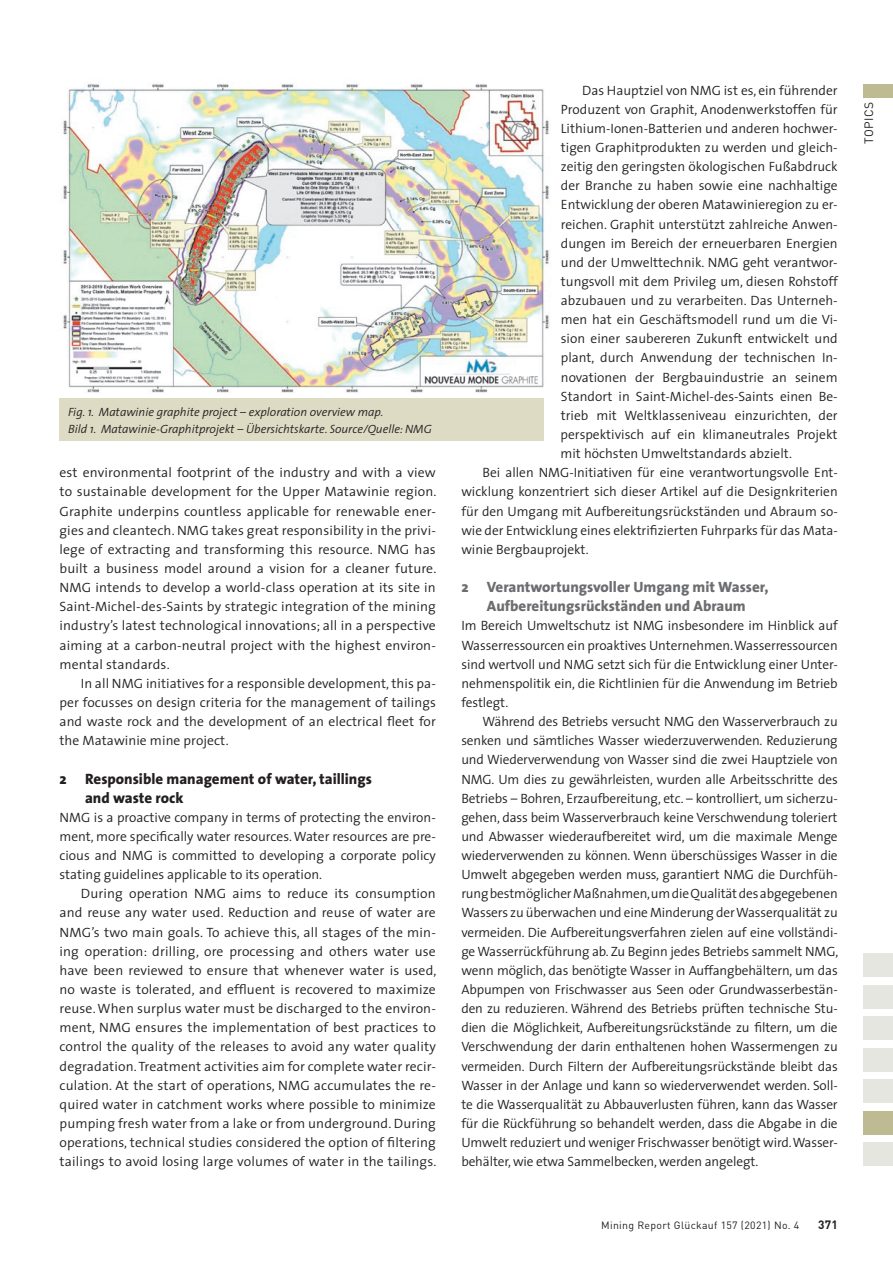
<style>
.page{position:relative;width:893px;height:1263px;background:#fff}
.page>*{position:absolute;margin:0;border:0;box-sizing:border-box;transform-origin:0 0}
.t1{font:800 15px/19.2px "The Sans";color:#6c6d70;text-align:center}
.t2{font:800 15px/19.2px "The Sans";color:#231f20}
.t3{font:300 13.5px/19.2px "The Sans";letter-spacing:-.01em;color:#231f20;text-align:justify}
.t4{font:italic 300 12px/16.5px "The Sans";color:#231f20}
.t5{font:12px "DIN";letter-spacing:.03em;color:#231f20}
.t6{font:700 12px "DIN";color:#231f20}
.t7{font:10.5px "DIN";letter-spacing:.03em;color:#231f20}
</style>
<div class="page">
<div style="left:863px;top:84px;width:30px;height:13px;background:#bebb92"></div>
<div style="left:863px;top:953px;width:30px;height:24px;background:#e6e6e1"></div>
<div style="left:863px;top:1016px;width:30px;height:24px;background:#e6e6e1"></div>
<div style="left:863px;top:985px;width:30px;height:24px;background:#e6e6e1"></div>
<div style="left:863px;top:1048px;width:30px;height:24px;background:#e6e6e1"></div>
<div style="left:863px;top:1079px;width:30px;height:24px;background:#e6e6e1"></div>
<div style="left:863px;top:1111px;width:30px;height:24px;background:#bebb92"></div>
<div style="left:863px;top:1142px;width:30px;height:24px;background:#e6e6e1"></div>
<img style="left:59px;top:84px;width:491px;height:318px">
<div style="left:60px;top:399px;width:483px;height:42px;background:#dddbc3"></div>
<p class="t4" style="left:68px;top:403px;width:365px">Fig. 1. Matawinie graphite project – exploration overview map.<br>Bild 1. Matawinie-Graphitprojekt – Übersichtskarte. Source/Quelle: NMG</p>
<p class="t3" style="left:60px;top:463px;width:378px">est environmental footprint of the industry and with a view to sustainable development for the Upper Matawinie region.<br>Graphite underpins countless applicable for renewable ener&shy;gies and cleantech. NMG takes great responsibility in the privi&shy;lege of extracting and transforming this resource. NMG has built a business model around a vision for a cleaner future.<br>NMG intends to develop a world-class operation at its site in Saint-Michel-des-Saints by strategic integration of the mining industry’s latest technological innovations; all in a perspective aiming at a carbon-neutral project with the highest environ&shy;mental standards.</p>
<p class="t3" style="left:60px;top:673px;width:378px;text-indent:21px">In all NMG initiatives for a responsible development, this pa&shy;per focusses on design criteria for the management of tailings and waste rock and the development of an electrical fleet for the Matawinie mine project.</p>
<p class="t2" style="left:85px;top:768px;width:288px;text-indent:-26px">2 Responsible management of water, taillings and waste rock</p>
<p class="t3" style="left:60px;top:807px;width:378px">NMG is a proactive company in terms of protecting the environ&shy;ment, more specifically water resources. Water resources are pre&shy;cious and NMG is committed to developing a corporate policy stating guidelines applicable to its operation.</p>
<p class="t3" style="left:60px;top:884px;width:378px;text-indent:21px">During operation NMG aims to reduce its consumption and reuse any water used. Reduction and reuse of water are NMG’s two main goals. To achieve this, all stages of the min&shy;ing operation: drilling, ore processing and others water use have been reviewed to ensure that whenever water is used, no waste is tolerated, and effluent is recovered to maximize reuse. When surplus water must be discharged to the environ&shy;ment, NMG ensures the implementation of best practices to control the quality of the releases to avoid any water quality degradation. Treatment activities aim for complete water recir&shy;culation. At the start of operations, NMG accumulates the re&shy;quired water in catchment works where possible to minimize pumping fresh water from a lake or from underground. During operations, technical studies considered the option of filtering tailings to avoid losing large volumes of water in the tailings.</p>
<p class="t3" style="left:582px;top:80px;width:257px">Das Hauptziel von NMG ist es, ein führender</p>
<p class="t3" style="left:561px;top:99px;width:278px">Produzent von Graphit, Anodenwerkstoffen für</p>
<p class="t3" style="left:561px;top:118px;width:278px">Lithium-Ionen-Batterien und anderen hochwer-</p>
<p class="t3" style="left:561px;top:137px;width:278px">tigen Graphitprodukten zu werden und gleich-</p>
<p class="t3" style="left:561px;top:157px;width:278px">zeitig den geringsten ökologischen Fußabdruck</p>
<p class="t3" style="left:561px;top:176px;width:278px">der Branche zu haben sowie eine nachhaltige</p>
<p class="t3" style="left:561px;top:195px;width:278px">Entwicklung der oberen Matawinieregion zu er-</p>
<p class="t3" style="left:561px;top:214px;width:278px">reichen. Graphit unterstützt zahlreiche Anwen-</p>
<p class="t3" style="left:561px;top:233px;width:278px">dungen im Bereich der erneuerbaren Energien</p>
<p class="t3" style="left:561px;top:252px;width:278px">und der Umwelttechnik. NMG geht verantwor-</p>
<p class="t3" style="left:561px;top:271px;width:278px">tungsvoll mit dem Privileg um, diesen Rohstoff</p>
<p class="t3" style="left:561px;top:290px;width:278px">abzubauen und zu verarbeiten. Das Unterneh-</p>
<p class="t3" style="left:561px;top:310px;width:278px">men hat ein Geschäftsmodell rund um die Vi-</p>
<p class="t3" style="left:561px;top:329px;width:278px">sion einer saubereren Zukunft entwickelt und</p>
<p class="t3" style="left:561px;top:348px;width:278px">plant, durch Anwendung der technischen In-</p>
<p class="t3" style="left:561px;top:367px;width:278px">novationen der Bergbauindustrie an seinem</p>
<p class="t3" style="left:561px;top:386px;width:278px">Standort in Saint-Michel-des-Saints einen Be-</p>
<p class="t3" style="left:561px;top:405px;width:278px">trieb mit Weltklasseniveau einzurichten, der</p>
<p class="t3" style="left:560px;top:424px;width:278px">perspektivisch auf ein klimaneutrales Projekt</p>
<p class="t3" style="left:560px;top:443px;width:233px">mit höchsten Umweltstandards abzielt.</p>
<p class="t3" style="left:483px;top:463px;width:357px">Bei allen NMG-Initiativen für eine verantwortungsvolle Ent-</p>
<p class="t3" style="left:461px;top:482px;width:378px">wicklung konzentriert sich dieser Artikel auf die Designkriterien</p>
<p class="t3" style="left:461px;top:501px;width:378px">für den Umgang mit Aufbereitungsrückständen und Abraum so-</p>
<p class="t3" style="left:461px;top:520px;width:378px">wie der Entwicklung eines elektrifizierten Fuhrparks für das Mata-</p>
<p class="t3" style="left:461px;top:539px;width:129px">winie Bergbauprojekt.</p>
<p class="t1" style="left:461px;top:577px;width:309px">2 Verantwortungsvoller Umgang mit Wasser,<br>Aufbereitungsrückständen und Abraum</p>
<p class="t3" style="left:461px;top:616px;width:378px">Im Bereich Umweltschutz ist NMG insbesondere im Hinblick auf Wasserressourcen ein proaktives Unternehmen. Wasserressourcen sind wertvoll und NMG setzt sich für die Entwicklung einer Unter&shy;nehmenspolitik ein, die Richtlinien für die Anwendung im Betrieb festlegt.</p>
<p class="t3" style="left:461px;top:711px;width:378px;text-align:left;text-indent:21px">Während des Betriebs versucht NMG den Wasserverbrauch zu senken und sämtliches Wasser wiederzuverwenden. Reduzierung und Wiederverwendung von Wasser sind die zwei Hauptziele von NMG. Um dies zu gewährleisten, wurden alle Arbeitsschritte des Betriebs – Bohren, Erzaufbereitung, etc. – kontrolliert, um sicherzu&shy;gehen, dass beim Wasserverbrauch keine Verschwendung toleriert und Abwasser wiederaufbereitet wird, um die maximale Menge wiederverwenden zu können. Wenn überschüssiges Wasser in die Umwelt abgegeben werden muss, garantiert NMG die Durchfüh&shy;rung bestmöglicher Maßnahmen, um die Qualität des abgegebenen Wassers zu überwachen und eine Minderung der Wasserqualität zu vermeiden. Die Aufbereitungsverfahren zielen auf eine vollständi&shy;ge Wasserrückführung ab. Zu Beginn jedes Betriebs sammelt NMG, wenn möglich, das benötigte Wasser in Auffangbehältern, um das Abpumpen von Frischwasser aus Seen oder Grundwasserbestän&shy;den zu reduzieren. Während des Betriebs prüften technische Stu&shy;dien die Möglichkeit, Aufbereitungsrückstände zu filtern, um die Verschwendung der darin enthaltenen hohen Wassermengen zu vermeiden. Durch Filtern der Aufbereitungsrückstände bleibt das Wasser in der Anlage und kann so wiederverwendet werden. Soll&shy;te die Wasserqualität zu Abbauverlusten führen, kann das Wasser für die Rückführung so behandelt werden, dass die Abgabe in die Umwelt reduziert und weniger Frischwasser benötigt wird. Wasser&shy;behälter, wie etwa Sammelbecken, werden angelegt.</p>
<p class="t7" style="left:601px;top:1218px;width:200px">Mining Report Glückauf 157 (2021) No. 4</p>
<p class="t6" style="left:818px;top:1217px;width:21px">371</p>
<p class="t5" style="left:861px;top:144px;width:43px;rotate:-90deg">TOPICS</p>
</div>
